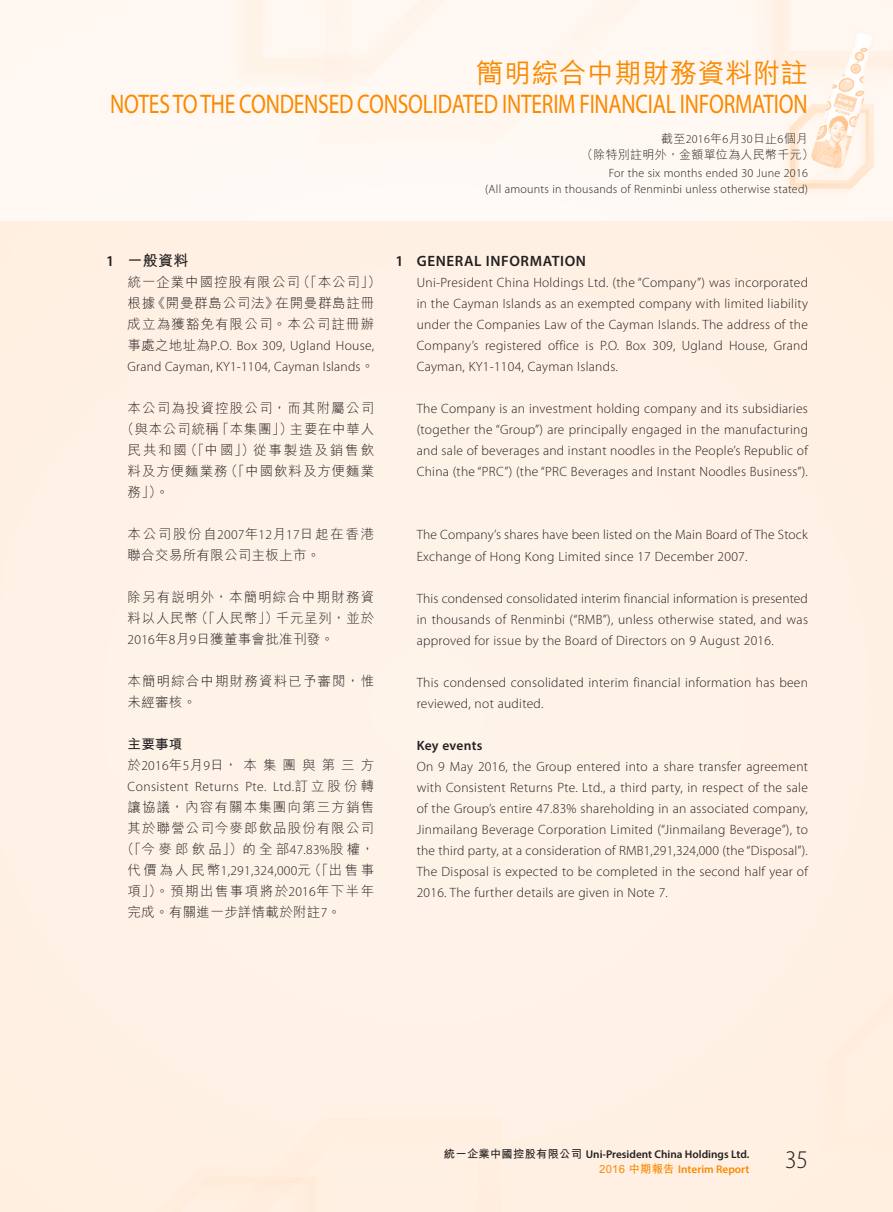
<style>
.page{position:relative;width:893px;height:1212px;background:#fff}
.page>*{position:absolute;margin:0;border:0;box-sizing:border-box;transform-origin:0 0}
.t1{font:27px "Myriad Pro";letter-spacing:-.01em;color:#fa8900;scale:.8 1}
.t2{font:500 27px "M Hei HK";letter-spacing:.025em;color:#fa8900}
.t3{font:300 semi-condensed 25.5px "Myriad Pro";color:#231f20}
.t4{font:600 15px "Myriad Pro";color:#231f20}
.t5{font:700 15px "M Hei HK";color:#231f20}
.t6{font:300 13.5px/21px "Myriad Pro";letter-spacing:.02em;color:#231f20;text-align:justify}
.t7{font:300 13.5px/21px "M Hei HK";letter-spacing:.085em;color:#231f20}
.t8{font:300 13.5px/21px "M Hei HK";letter-spacing:.02em;color:#231f20}
.t9{font:300 13.5px/21px "M Hei HK";letter-spacing:.445em;color:#231f20}
.t10{font:300 13.5px "M Hei HK";letter-spacing:.05em;color:#231f20}
.t11{font:300 13.5px "M Hei HK";letter-spacing:.14em;color:#231f20}
.t12{font:600 13.5px "Myriad Pro";letter-spacing:.02em;color:#231f20}
.t13{font:300 12px/16.5px "Myriad Pro";letter-spacing:.02em;color:#231f20;text-align:right}
.t14{font:300 12px/16.5px "M Hei HK";letter-spacing:.02em;color:#231f20}
.t15{font:600 11.25px/14.9px "Myriad Pro";color:#231f20;text-align:right}
.s1{font-family:"Myriad Pro"}
.s2{font-family:"Myriad Pro";font-weight:600}
.s3{font-family:"M Hei HK"}
.s4{font-weight:700}
.s5{font-family:"M Hei HK";font-weight:700}
.s6{font-family:"M Hei HK";font-weight:700;color:#fa8900}
.s7{color:#fa8900}
</style>
<div class="page">
<div style="left:0;top:0;width:893px;height:221px;background:#fff8f2"></div>
<div style="left:0;top:221px;width:893px;height:991px;background:#fff1e5"></div>
<h1 class="t2" style="left:476px;top:54px;width:333px">簡明綜合中期財務資料附註</h1>
<h1 class="t1" style="left:110px;top:87px;width:873px">NOTES TO THE CONDENSED CONSOLIDATED INTERIM FINANCIAL INFORMATION</h1>
<p class="t14" style="left:581px;top:129px;width:234px;text-indent:80px">截至<span class="s1">2016</span>年<span class="s1">6</span>月<span class="s1">30</span>日止<span class="s1">6</span>個月（除特別註明外，金額單位為人民幣千元）</p>
<p class="t13" style="left:485px;top:165px;width:324px">For the six months ended 30 June 2016<br>(All amounts in thousands of Renminbi unless otherwise stated)</p>
<p class="t5" style="left:106px;top:249px;width:84px"><span class="s2">1</span> 一般資料</p>
<p class="t7" style="left:128px;top:271px;width:255px">統一企業中國控股有限公司（「本公司」）根據《開曼群島公司法》在開曼群島註冊成立為獲豁免有限公司。本公司註冊辦</p>
<p class="t6" style="left:128px;top:335px;width:248px"><span class="s3">事處之地址為</span>P.O. Box 309, Ugland House,<br>Grand Cayman, KY1-1104, Cayman Islands<span class="s3">。</span></p>
<p class="t7" style="left:128px;top:397px;width:248px">本公司為投資控股公司，而其附屬公司</p>
<p class="t10" style="left:121px;top:419px;width:255px">（與本公司統稱「本集團」）主要在中華人</p>
<p class="t11" style="left:128px;top:440px;width:248px">民共和國（「中國」）從事製造及銷售飲</p>
<p class="t7" style="left:128px;top:460px;width:248px">料及方便麵業務（「中國飲料及方便麵業</p>
<p class="t7" style="left:128px;top:481px;width:43px">務」）。</p>
<p class="t8" style="left:128px;top:523px;width:248px">本公司股份自<span class="s1">2007</span>年<span class="s1">12</span>月<span class="s1">17</span>日起在香港聯合交易所有限公司主板上市。</p>
<p class="t7" style="left:128px;top:586px;width:248px;text-align:justify">除另有說明外，本簡明綜合中期財務資料以人民幣（「人民幣」）千元呈列，並於<span class="s1">2016</span>年<span class="s1">8</span>月<span class="s1">9</span>日獲董事會批准刊發。</p>
<p class="t7" style="left:128px;top:670px;width:248px">本簡明綜合中期財務資料已予審閱，惟未經審核。</p>
<p class="t9" style="left:128px;top:733px;width:248px"><span class="s4">主要事項<br></span>於<span class="s1">2016</span>年<span class="s1">5</span>月<span class="s1">9</span>日，本集團與第三方</p>
<p class="t6" style="left:128px;top:776px;width:248px">Consistent Returns Pte. Ltd.<span class="s3">訂立股份轉</span></p>
<p class="t7" style="left:121px;top:796px;width:255px;text-align:center">讓協議，內容有關本集團向第三方銷售其於聯營公司今麥郎飲品股份有限公司（「今麥郎飲品」）的全部<span class="s1">47.83%</span>股權，</p>
<p class="t6" style="left:128px;top:860px;width:248px"><span class="s3">代價為人民幣</span>1,291,324,000<span class="s3">元（「出售事</span></p>
<p class="t8" style="left:128px;top:880px;width:248px">項」）。預期出售事項將於<span class="s1">2016</span>年下半年完成。有關進一步詳情載於附註<span class="s1">7</span>。</p>
<p class="t4" style="left:395px;top:252px;width:42px">1 General</p>
<p class="t4" style="left:486px;top:252px;width:10px">information</p>
<p class="t6" style="left:417px;top:273px;width:393px">Uni-President China Holdings Ltd. (the “Company”) was incorporated in the Cayman Islands as an exempted company with limited liability under the Companies Law of the Cayman Islands. The address of the Company’s registered office is P.O. Box 309, Ugland House, Grand Cayman, KY1-1104, Cayman Islands.</p>
<p class="t6" style="left:417px;top:399px;width:393px">The Company is an investment holding company and its subsidiaries (together the “Group”) are principally engaged in the manufacturing and sale of beverages and instant noodles in the People’s Republic of China (the “PRC”) (the “PRC Beverages and Instant Noodles Business”).</p>
<p class="t6" style="left:417px;top:525px;width:393px">The Company’s shares have been listed on the Main Board of The Stock<br>Exchange of Hong Kong Limited since 17 December 2007.</p>
<p class="t6" style="left:417px;top:588px;width:393px">This condensed consolidated interim financial information is presented in thousands of Renminbi (“RMB”), unless otherwise stated, and was approved for issue by the Board of Directors on 9 August 2016.</p>
<p class="t6" style="left:417px;top:672px;width:393px">This condensed consolidated interim financial information has been reviewed, not audited.</p>
<p class="t12" style="left:417px;top:736px;width:67px">Key events</p>
<p class="t6" style="left:417px;top:756px;width:393px">On 9 May 2016, the Group entered into a share transfer agreement with Consistent Returns Pte. Ltd., a third party, in respect of the sale of the Group’s entire 47.83% shareholding in an associated company, Jinmailang Beverage Corporation Limited (“Jinmailang Beverage”), to the third party, at a consideration of RMB1,291,324,000 (the “Disposal”).<br>The Disposal is expected to be completed in the second half year of 2016. The further details are given in Note 7.</p>
<p class="t15" style="left:444px;top:1146px;width:307px"><span class="s5">統一企業中國控股有限公司</span> Uni-President China Holdings Ltd.<br><span class="s6">2016 中期報告</span> <span class="s7">Interim Report</span></p>
<h2 class="t3" style="left:785px;top:1146px;width:24px">35</h2>
</div>
